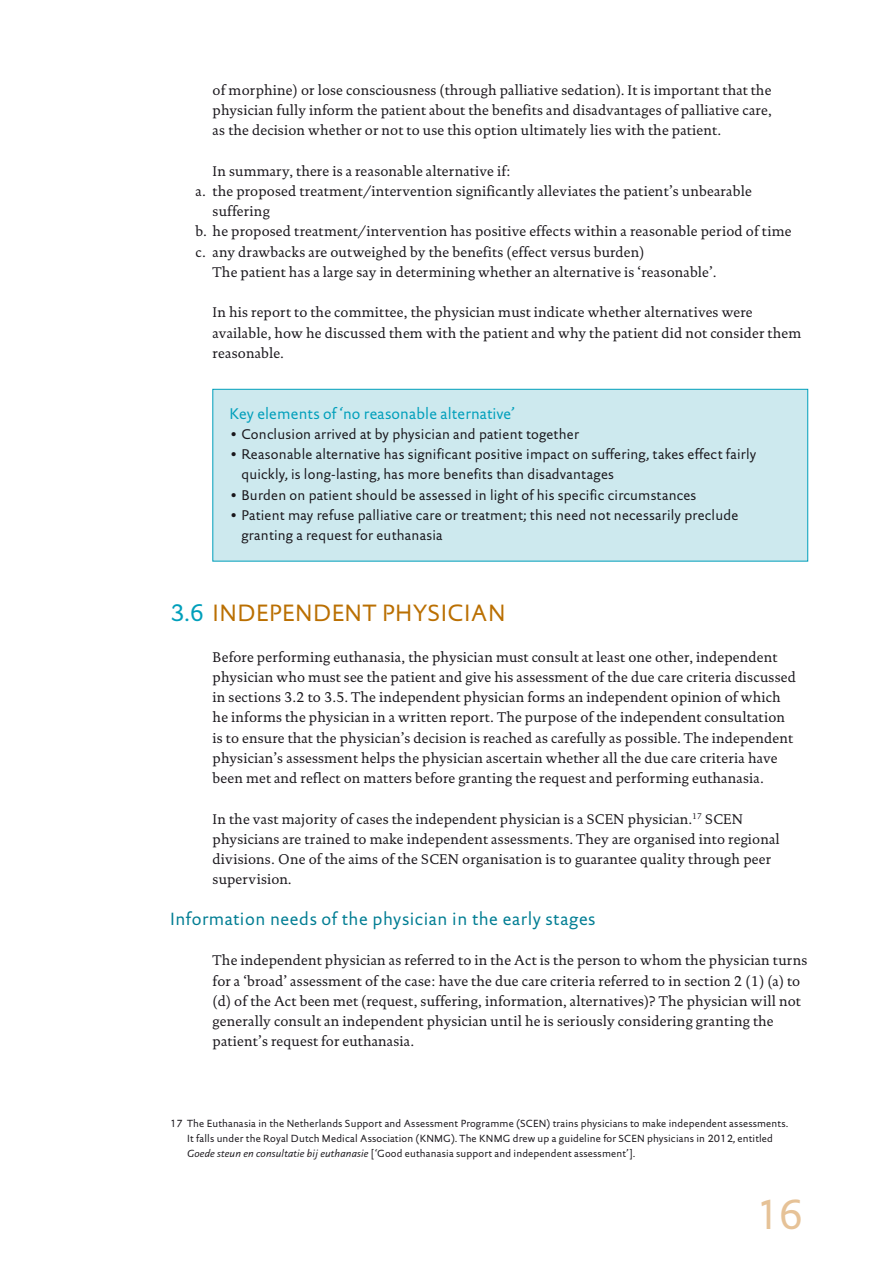
<style>
.page{position:relative;width:893px;height:1263px;background:#fff}
.page>*{position:absolute;margin:0;border:0;box-sizing:border-box;transform-origin:0 0}
.t1{font:42px "DTL Documenta Sans TOT";color:#e6c297}
.t2{font:24px "DTL Documenta Sans TOT";letter-spacing:.02em;color:#ba6f02}
.t3{font:18px "DTL Documenta Sans TOT";letter-spacing:.03em;color:#007d93}
.t4{font:15.75px "DTL Documenta Sans TOT";letter-spacing:.01em;color:#009fbb}
.t5{font:14.25px/20.2px "DTL Documenta TOT";letter-spacing:.01em;color:#1a171c}
.t6{font:14.25px/20.2px "DTL Documenta Sans TOT";letter-spacing:.015em;color:#1a171c}
.t7{font:10.5px/15px "DTL Documenta Sans TOT";letter-spacing:.015em;color:#1a171c}
.s1{color:#009fbb}
.s2{font-style:italic}
</style>
<div class="page">
<div style="left:213px;top:389px;width:595px;height:172px;background:#cde9ee;border:1px solid #009fbb"></div>
<p class="t5" style="left:213px;top:79px;width:561px;text-align:justify">of morphine) or lose consciousness (through palliative sedation). It is important that the physician fully inform the patient about the benefits and disadvantages of palliative care, as the decision whether or not to use this option ultimately lies with the patient.</p>
<p class="t5" style="left:213px;top:160px;width:299px">In summary, there is a reasonable alternative if:</p>
<p class="t5" style="left:196px;top:181px;width:558px">a. the proposed treatment/intervention significantly alleviates the patient’s unbearable</p>
<p class="t5" style="left:213px;top:201px;width:59px">suffering</p>
<p class="t5" style="left:196px;top:221px;width:598px">b. he proposed treatment/intervention has positive effects within a reasonable period of time</p>
<p class="t5" style="left:196px;top:241px;width:450px">c. any drawbacks are outweighed by the benefits (effect versus burden)</p>
<p class="t5" style="left:213px;top:262px;width:505px">The patient has a large say in determining whether an alternative is ‘reasonable’.</p>
<p class="t5" style="left:213px;top:302px;width:590px">In his report to the committee, the physician must indicate whether alternatives were available, how he discussed them with the patient and why the patient did not consider them reasonable.</p>
<p class="t4" style="left:230px;top:404px;width:286px">Key elements of ‘no reasonable alternative’</p>
<p class="t6" style="left:230px;top:424px;width:351px">• Conclusion arrived at by physician and patient together</p>
<p class="t6" style="left:241px;top:444px;width:516px;text-indent:-12px">• Reasonable alternative has significant positive impact on suffering, takes effect fairly quickly, is long-lasting, has more benefits than disadvantages</p>
<p class="t6" style="left:230px;top:484px;width:468px">• Burden on patient should be assessed in light of his specific circumstances</p>
<p class="t6" style="left:241px;top:505px;width:499px;text-indent:-12px">• Patient may refuse palliative care or treatment; this need not necessarily preclude granting a request for euthanasia</p>
<h2 class="t2" style="left:170px;top:598px;width:337px"><span class="s1">3.6</span> INDEPENDENT PHYSICIAN</h2>
<p class="t5" style="left:213px;top:646px;width:585px">Before performing euthanasia, the physician must consult at least one other, independent physician who must see the patient and give his assessment of the due care criteria discussed in sections 3.2 to 3.5. The independent physician forms an independent opinion of which he informs the physician in a written report. The purpose of the independent consultation is to ensure that the physician’s decision is reached as carefully as possible. The independent physician’s assessment helps the physician ascertain whether all the due care criteria have been met and reflect on matters before granting the request and performing euthanasia.</p>
<p class="t5" style="left:213px;top:808px;width:569px">In the vast majority of cases the independent physician is a SCEN physician.<sup>17</sup> SCEN physicians are trained to make independent assessments. They are organised into regional divisions. One of the aims of the SCEN organisation is to guarantee quality through peer supervision.</p>
<p class="t3" style="left:170px;top:908px;width:427px">Information needs of the physician in the early stages</p>
<p class="t5" style="left:213px;top:950px;width:596px">The independent physician as referred to in the Act is the person to whom the physician turns for a ‘broad’ assessment of the case: have the due care criteria referred to in section 2 (1) (a) to (d) of the Act been met (request, suffering, information, alternatives)? The physician will not generally consult an independent physician until he is seriously considering granting the patient’s request for euthanasia.</p>
<p class="t7" style="left:187px;top:1115px;width:603px;text-indent:-17px">17 The Euthanasia in the Netherlands Support and Assessment Programme (SCEN) trains physicians to make independent assessments.<br>It falls under the Royal Dutch Medical Association (KNMG). The KNMG drew up a guideline for SCEN physicians in 2012, entitled<br><span class="s2">Goede steun en consultatie bij euthanasie</span> [‘Good euthanasia support and independent assessment’].</p>
<h1 class="t1" style="left:755px;top:1189px;width:50px">16</h1>
</div>
